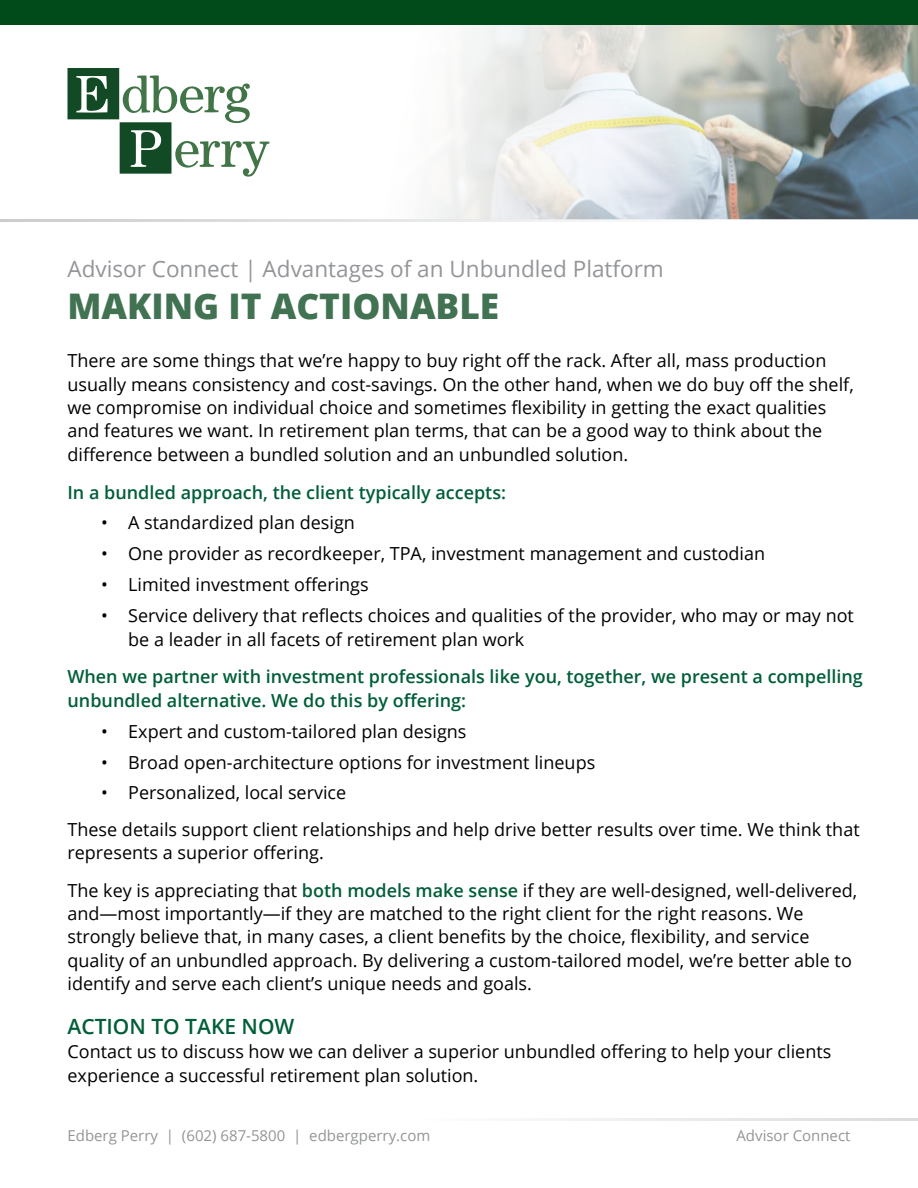
<style>
.page{position:relative;width:918px;height:1188px;background:#fff}
.page>*{position:absolute;margin:0;border:0;box-sizing:border-box;transform-origin:0 0}
.t1{font:800 35.25px "Open Sans";color:#417252}
.t2{font:22.5px "Open Sans";color:#939598}
.t3{font:600 21px "Open Sans";color:#005e38}
.t4{font:18px/23.4px "Open Sans";color:#000}
.t5{font:600 18px/24px "Open Sans";color:#005e38}
.t6{font:15px "Open Sans";color:#939598}
.s1{font-weight:600;color:#005e38}
</style>
<div class="page">
<img style="left:372px;top:24px;width:546px;height:195px">
<hr style="left:0;top:219px;width:728px;height:3px;background:#bcbec0">
<hr style="left:416px;top:1118px;width:502px;height:2px;background:#bcbec0">
<div style="left:0;top:0;width:918px;height:24px;background:#014b1a"></div>
<svg style="left:68px;top:68px;width:201px;height:109px"></svg>
<p class="t2" style="left:68px;top:253px;width:598px">Advisor Connect | Advantages of an Unbundled Platform</p>
<h1 class="t1" style="left:68px;top:279px;width:433px">MAKING IT ACTIONABLE</h1>
<p class="t4" style="left:68px;top:349px;width:788px">There are some things that we’re happy to buy right off the rack. After all, mass production usually means consistency and cost-savings. On the other hand, when we do buy off the shelf, we compromise on individual choice and sometimes flexibility in getting the exact qualities and features we want. In retirement plan terms, that can be a good way to think about the difference between a bundled solution and an unbundled solution.</p>
<p class="t5" style="left:68px;top:480px;width:440px">In a bundled approach, the client typically accepts:</p>
<p class="t4" style="left:101px;top:511px;width:255px">• A standardized plan design</p>
<p class="t4" style="left:101px;top:542px;width:665px">• One provider as recordkeeper, TPA, investment management and custodian</p>
<p class="t4" style="left:101px;top:572px;width:269px">• Limited investment offerings</p>
<p class="t4" style="left:128px;top:603px;width:727px;line-height:24px;text-indent:-27px">• Service delivery that reflects choices and qualities of the provider, who may or may not be a leader in all facets of retirement plan work</p>
<p class="t5" style="left:68px;top:664px;width:797px">When we partner with investment professionals like you, together, we present a compelling unbundled alternative. We do this by offering:</p>
<p class="t4" style="left:101px;top:719px;width:367px">• Expert and custom-tailored plan designs</p>
<p class="t4" style="left:101px;top:750px;width:496px">• Broad open-architecture options for investment lineups</p>
<p class="t4" style="left:68px;top:774px;width:794px;line-height:36.8px;text-indent:34px">• Personalized, local service<br>These details support client relationships and help drive better results over time. We think that</p>
<p class="t4" style="left:68px;top:834px;width:791px;line-height:37.5px">represents a superior offering.<br>The key is appreciating that <span class="s1">both models make sense</span> if they are well-designed, well-delivered,</p>
<p class="t4" style="left:67px;top:902px;width:786px">and—most importantly—if they are matched to the right client for the right reasons. We strongly believe that, in many cases, a client benefits by the choice, flexibility, and service quality of an unbundled approach. By delivering a custom-tailored model, we’re better able to identify and serve each client’s unique needs and goals.</p>
<p class="t3" style="left:68px;top:1012px;width:228px">ACTION TO TAKE NOW</p>
<p class="t4" style="left:67px;top:1039px;width:765px;line-height:24px">Contact us to discuss how we can deliver a superior unbundled offering to help your clients experience a successful retirement plan solution.</p>
<p class="t6" style="left:68px;top:1125px;width:364px">Edberg Perry | (602) 687-5800 | edbergperry.com</p>
<p class="t6" style="left:736px;top:1125px;width:116px">Advisor Connect</p>
</div>
